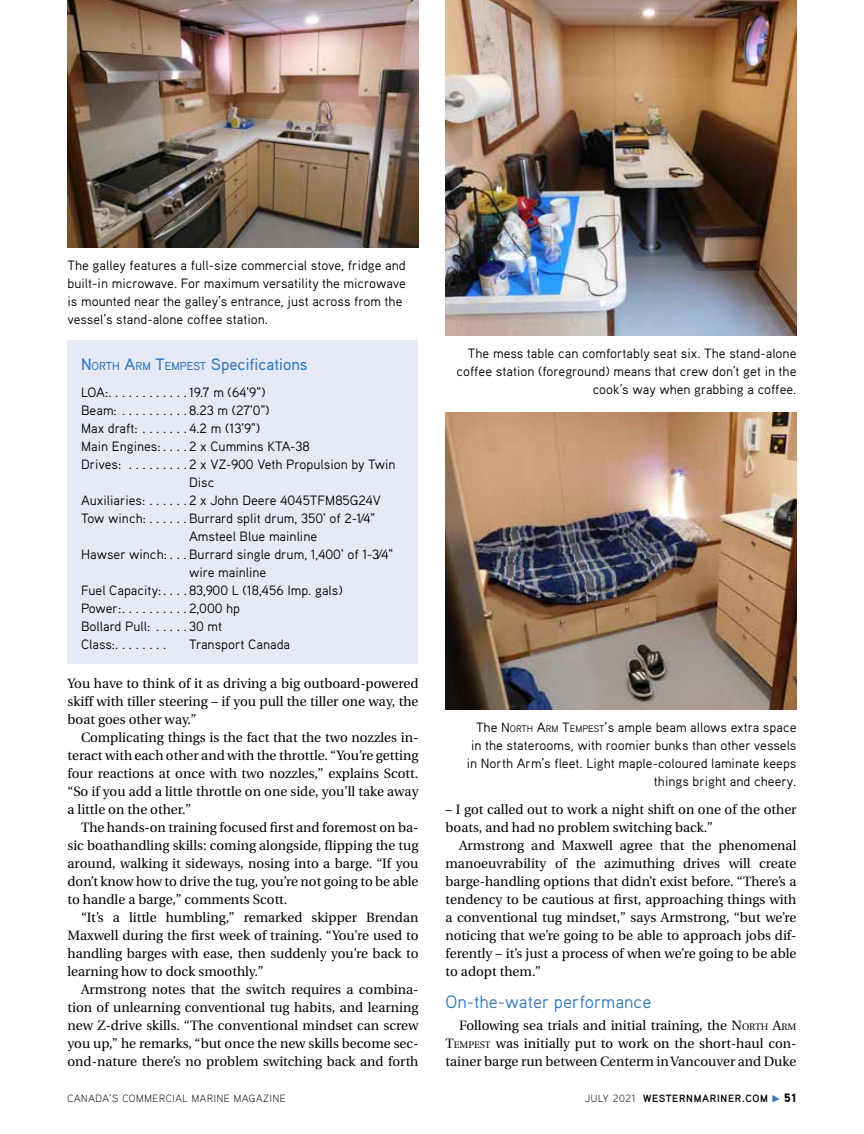
<style>
.page{position:relative;width:864px;height:1134px;background:#fff}
.page>*{position:absolute;margin:0;border:0;box-sizing:border-box;transform-origin:0 0}
.t1{font:18px "Aaux Pro";color:#3479be}
.t2{font:500 16.5px "Aaux Pro";color:#3479be}
.t3{font:13.5px/18px "Utopia";color:#000;text-align:justify}
.t4{font:13.5px/18px "Aaux Pro";color:#000}
.t5{font:900 12px "Aaux Pro";color:#000}
.t6{font:300 10.5px "Aaux Pro";letter-spacing:.06em;color:#000}
.t7{font:700 10.5px "Aaux Pro";letter-spacing:.06em;color:#000}
.s1{font-style:inherit}
.s2{font-size:11.55px}
.s3{font-size:9.45px}
.s4{font-weight:300}
</style>
<div class="page">
<svg style="left:772px;top:1095px;width:8px;height:7px"></svg>
<img style="left:68px;top:0;width:350px;height:248px">
<img style="left:446px;top:0;width:350px;height:336px">
<img style="left:446px;top:412px;width:350px;height:298px">
<div style="left:68px;top:340px;width:350px;height:324px;background:#e6eaf6"></div>
<p class="t4" style="left:68px;top:256px;width:340px">The galley features a full-size commercial stove, fridge and built-in microwave. For maximum versatility the microwave is mounted near the galley’s entrance, just across from the vessel’s stand-alone coffee station.</p>
<p class="t2" style="left:81px;top:354px;width:228px"><span class="s1">N</span><span class="s2">ORTH</span> <span class="s1">A</span><span class="s2">RM</span> <span class="s1">T</span><span class="s2">EMPEST</span> Specifications</p>
<p class="t4" style="left:81px;top:383px;width:29px">LOA:</p>
<p class="t4" style="left:189px;top:383px;width:78px">19.7 m (64'9")</p>
<p class="t4" style="left:81px;top:401px;width:37px">Beam:</p>
<p class="t4" style="left:189px;top:401px;width:82px">8.23 m (27'0")</p>
<p class="t4" style="left:81px;top:419px;width:58px">Max draft:</p>
<p class="t4" style="left:189px;top:419px;width:73px">4.2 m (13'9")</p>
<p class="t4" style="left:81px;top:437px;width:81px">Main Engines:</p>
<p class="t4" style="left:189px;top:437px;width:122px">2 x Cummins KTA-38</p>
<p class="t4" style="left:81px;top:455px;width:42px">Drives:</p>
<p class="t4" style="left:189px;top:455px;width:208px">2 x VZ-900 Veth Propulsion by Twin<br>Disc</p>
<p class="t4" style="left:81px;top:491px;width:66px">Auxiliaries:</p>
<p class="t4" style="left:189px;top:491px;width:193px">2 x John Deere 4045TFM85G24V</p>
<p class="t4" style="left:81px;top:509px;width:67px">Tow winch:</p>
<p class="t4" style="left:189px;top:509px;width:188px">Burrard split drum, 350' of 2-1⁄4"<br>Amsteel Blue mainline</p>
<p class="t4" style="left:81px;top:545px;width:87px">Hawser winch:</p>
<p class="t4" style="left:189px;top:545px;width:206px">Burrard single drum, 1,400' of 1-3⁄4" wire mainline</p>
<p class="t4" style="left:81px;top:581px;width:82px">Fuel Capacity:</p>
<p class="t4" style="left:189px;top:581px;width:155px">83,900 L (18,456 Imp. gals)</p>
<p class="t4" style="left:81px;top:599px;width:42px">Power:</p>
<p class="t4" style="left:189px;top:599px;width:53px">2,000 hp</p>
<p class="t4" style="left:81px;top:617px;width:71px">Bollard Pull:</p>
<p class="t4" style="left:189px;top:617px;width:35px">30 mt</p>
<p class="t4" style="left:81px;top:635px;width:39px">Class:.........</p>
<p class="t4" style="left:189px;top:635px;width:103px">Transport Canada</p>
<p class="t3" style="left:68px;top:675px;width:353px">You have to think of it as driving a big outboard-powered skiff with tiller steering – if you pull the tiller one way, the boat goes other way.”</p>
<p class="t3" style="left:68px;top:729px;width:353px;text-indent:14px">Complicating things is the fact that the two nozzles in&shy;teract with each other and with the throttle. “You’re getting four reactions at once with two nozzles,” explains Scott. “So if you add a little throttle on one side, you’ll take away a little on the other.”</p>
<p class="t3" style="left:68px;top:819px;width:353px;text-indent:14px">The hands-on training focused first and foremost on ba&shy;sic boathandling skills: coming alongside, flipping the tug around, walking it sideways, nosing into a barge. “If you don’t know how to drive the tug, you’re not going to be able to handle a barge,” comments Scott.</p>
<p class="t3" style="left:68px;top:909px;width:352px;text-indent:14px">“It’s a little humbling,” remarked skipper Brendan Maxwell during the first week of training. “You’re used to handling barges with ease, then suddenly you’re back to learning how to dock smoothly.”</p>
<p class="t3" style="left:68px;top:981px;width:353px;text-indent:14px">Armstrong notes that the switch requires a combina&shy;tion of unlearning conventional tug habits, and learning new Z-drive skills. “The conventional mindset can screw you up,” he remarks, “but once the new skills become sec&shy;ond-nature there’s no problem switching back and forth</p>
<p class="t4" style="left:457px;top:344px;width:341px;text-align:right">The mess table can comfortably seat six. The stand-alone coffee station (foreground) means that crew don’t get in the cook’s way when grabbing a coffee.</p>
<p class="t4" style="left:467px;top:718px;width:331px;text-align:right">The <span class="s1">N</span><span class="s3">ORTH</span> <span class="s1">A</span><span class="s3">RM</span> <span class="s1">T</span><span class="s3">EM PEST</span><span class="s1">’</span>s ample beam allows extra space in the staterooms, with roomier bunks than other vessels in North Arm’s fleet. Light maple-coloured laminate keeps things bright and cheery.</p>
<p class="t3" style="left:446px;top:801px;width:353px">– I got called out to work a night shift on one of the other boats, and had no problem switching back.”</p>
<p class="t3" style="left:446px;top:837px;width:353px;text-indent:14px">Armstrong and Maxwell agree that the phenomenal manoeuvrability of the azimuthing drives will create barge-handling options that didn’t exist before. “There’s a tendency to be cautious at first, approaching things with a conventional tug mindset,” says Armstrong, “but we’re noticing that we’re going to be able to approach jobs dif&shy;ferently – it’s just a process of when we’re going to be able to adopt them.”</p>
<h1 class="t1" style="left:446px;top:990px;width:208px">On-the-water performance</h1>
<p class="t3" style="left:446px;top:1017px;width:353px;text-indent:14px">Following sea trials and initial training, the <span class="s1">N</span><span class="s3">ORTH</span> <span class="s1">A</span><span class="s3">RM </span><span class="s1">T</span><span class="s3">EMPEST</span> was initially put to work on the short-haul con&shy;tainer barge run between Centerm in Vancouver and Duke</p>
<p class="t6" style="left:68px;top:1092px;width:220px">CANADA’S COMMERCIAL MARINE MAGAZINE</p>
<p class="t7" style="left:585px;top:1092px;width:185px"><span class="s4">JULY 2021</span> WESTERNMARINER.COM</p>
<p class="t5" style="left:784px;top:1090px;width:14px">51</p>
</div>
